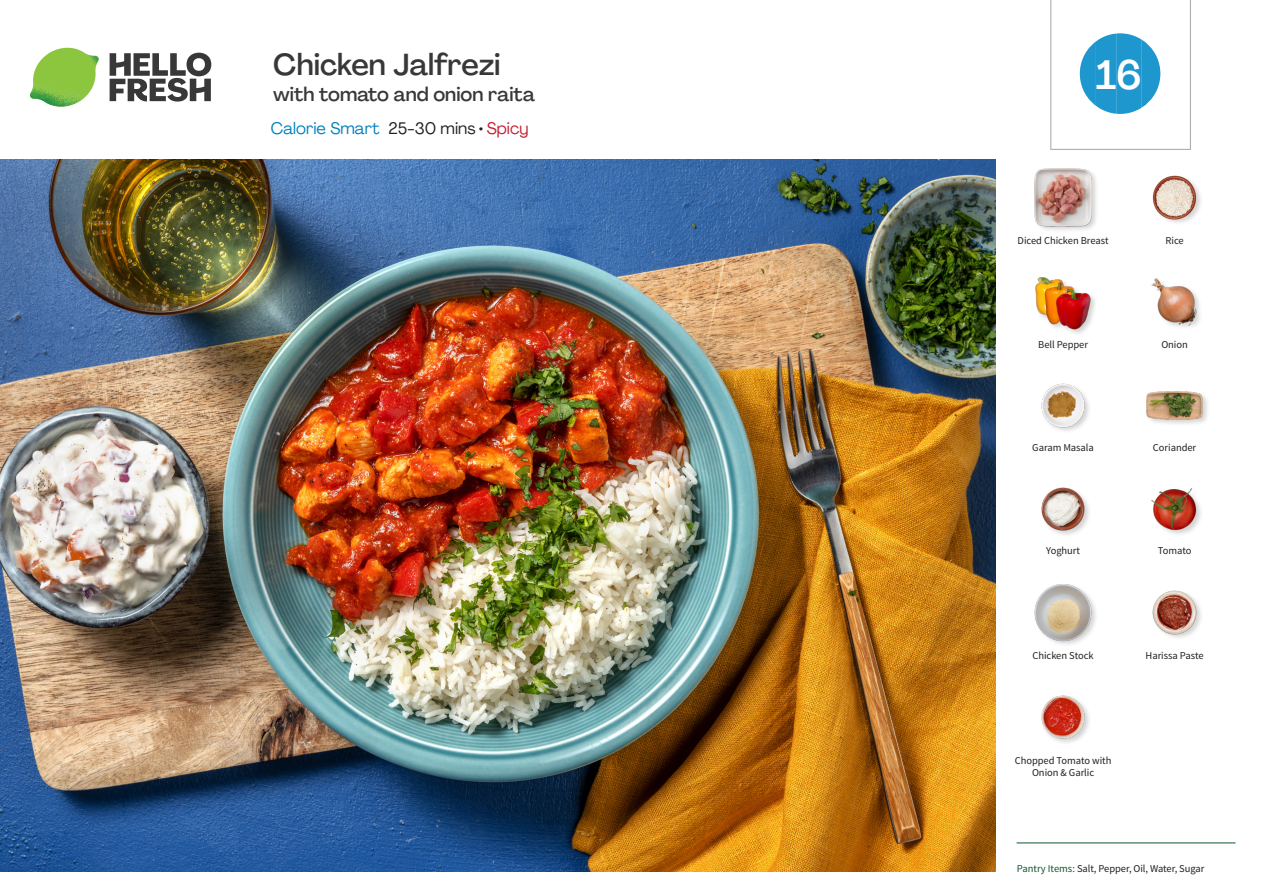
<style>
.page{position:relative;width:1263px;height:893px;background:#fff}
.page>*{position:absolute;margin:0;border:0;box-sizing:border-box;transform-origin:0 0}
._24_Recipe_Nr_Bag{font:500 40.5px "Agrandir";color:#fff}
._15_Titel_UK{font:500 30px "Agrandir";letter-spacing:-.005em;color:#383839}
._15_Titel_UK-2{font:500 19.5px "Agrandir";color:#383839}
._02_Box_Type{font:16.5px "Agrandir";color:#0082bf}
._18_FRONT_ingredient{font:10.5px/12px "Source Sans Pro";letter-spacing:-.005em;color:#231f20;text-align:center}
.t1{font:10.5px "Source Sans Variable";letter-spacing:-.005em;color:#231f20}
.s1{color:#231f20}
.s2{color:#c31f31}
.s3{font-family:"Source Sans Pro";color:#0e572c}
</style>
<div class="page">
<svg style="left:110px;top:53px;width:101px;height:49px"></svg>
<img style="left:30px;top:48px;width:69px;height:59px">
<img style="left:0;top:159px;width:995px;height:713px">
<hr style="left:1016px;top:843px;width:219px;height:1px;background:#0e572c">
<div style="left:1033px;top:168px;width:66px;height:65px;background:#231f20;opacity:.2"></div>
<img style="left:1034px;top:169px;width:58px;height:57px">
<img style="left:1152px;top:175px;width:49px;height:48px">
<img style="left:1151px;top:278px;width:49px;height:49px">
<div style="left:1035px;top:276px;width:63px;height:61px;background:#231f20;opacity:.2"></div>
<img style="left:1035px;top:276px;width:57px;height:55px">
<div style="left:1146px;top:390px;width:64px;height:37px;background:#231f20;opacity:.2"></div>
<img style="left:1146px;top:390px;width:57px;height:37px">
<img style="left:1041px;top:383px;width:48px;height:48px">
<img style="left:1151px;top:488px;width:50px;height:46px">
<img style="left:1041px;top:487px;width:48px;height:48px">
<img style="left:1152px;top:590px;width:49px;height:48px">
<div style="left:1034px;top:583px;width:65px;height:65px;background:#231f20;opacity:.2"></div>
<img style="left:1034px;top:584px;width:58px;height:57px">
<img style="left:1041px;top:695px;width:48px;height:48px">
<svg style="left:1050px;top:0;width:141px;height:150px"></svg>
<p class="_15_Titel_UK" style="left:273px;top:46px;width:229px">Chicken Jalfrezi</p>
<p class="_15_Titel_UK-2" style="left:273px;top:82px;width:263px">with tomato and onion raita</p>
<p class="_02_Box_Type" style="left:271px;top:118px;width:260px">Calorie Smart <span class="s1">25-30 mins •</span> <span class="s2">Spicy</span></p>
<p class="_24_Recipe_Nr_Bag" style="left:1096px;top:50px;width:47px">16</p>
<p class="_18_FRONT_ingredient" style="left:1018px;top:235px;width:92px">Diced Chicken Breast</p>
<p class="_18_FRONT_ingredient" style="left:1165px;top:235px;width:20px">Rice</p>
<p class="_18_FRONT_ingredient" style="left:1038px;top:339px;width:51px">Bell Pepper</p>
<p class="_18_FRONT_ingredient" style="left:1161px;top:339px;width:28px">Onion</p>
<p class="_18_FRONT_ingredient" style="left:1032px;top:441px;width:63px">Garam Masala</p>
<p class="_18_FRONT_ingredient" style="left:1153px;top:441px;width:45px">Coriander</p>
<p class="_18_FRONT_ingredient" style="left:1046px;top:545px;width:35px">Yoghurt</p>
<p class="_18_FRONT_ingredient" style="left:1158px;top:545px;width:35px">Tomato</p>
<p class="_18_FRONT_ingredient" style="left:1032px;top:649px;width:63px">Chicken Stock</p>
<p class="_18_FRONT_ingredient" style="left:1145px;top:649px;width:60px">Harissa Paste</p>
<p class="_18_FRONT_ingredient" style="left:1015px;top:754px;width:98px">Chopped Tomato with<br>Onion &amp; Garlic</p>
<p class="t1" style="left:1017px;top:862px;width:189px"><span class="s3">Pantry Items:</span> Salt, Pepper, Oil, Water, Sugar</p>
</div>
